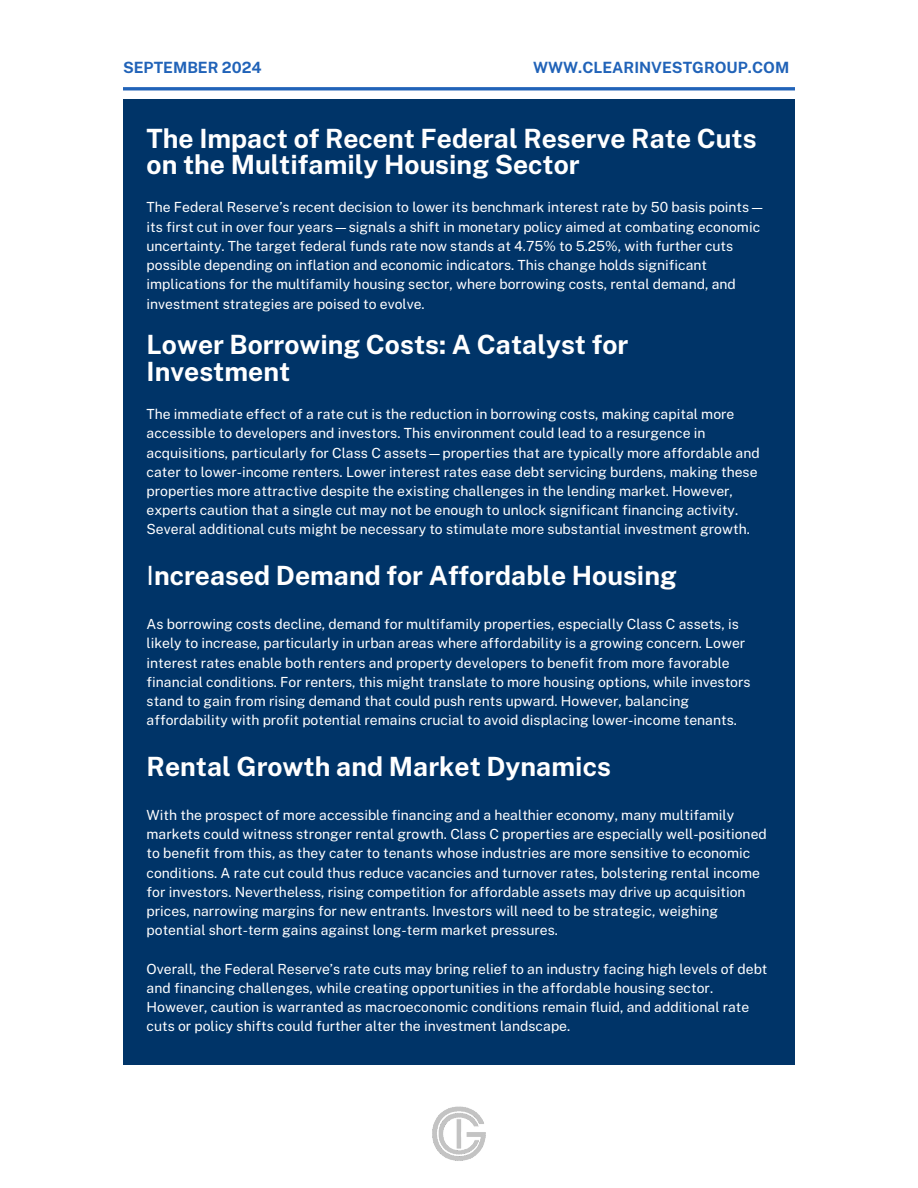
<style>
.page{position:relative;width:918px;height:1188px;background:#fff}
.page>*{position:absolute;margin:0;border:0;box-sizing:border-box;transform-origin:0 0}
.t1{font:700 26.55px/26.5px "Public Sans";color:#fff}
.t2{font:700 15.45px "Public Sans";color:#2163b8}
.t3{font:13.95px/19.2px "Public Sans";color:#fff}
.s1{font-weight:400}
</style>
<div class="page">
<hr style="left:123px;top:87px;width:672px;height:3px;background:#2163b8">
<div style="left:123px;top:99px;width:672px;height:966px;background:#003468"></div>
<img style="left:432px;top:1106px;width:54px;height:55px">
<p class="t2" style="left:123px;top:59px;width:140px">SEPTEMBER 2024</p>
<p class="t2" style="left:533px;top:59px;width:258px">WWW.CLEARINVESTGROUP.COM</p>
<h3 class="t1" style="left:147px;top:125px;width:612px">The Impact of Recent Federal Reserve Rate Cuts on the Multifamily Housing Sector</h3>
<h3 class="t3" style="left:147px;top:198px;width:620px">The Federal Reserve’s recent decision to lower its benchmark interest rate by 50 basis points— its first cut in over four years—signals a shift in monetary policy aimed at combating economic uncertainty. The target federal funds rate now stands at 4.75% to 5.25%, with further cuts possible depending on inflation and economic indicators. This change holds significant implications for the multifamily housing sector, where borrowing costs, rental demand, and investment strategies are poised to evolve.</h3>
<h1 class="t1" style="left:147px;top:331px;width:483px">Lower Borrowing Costs: A Catalyst for<br>Investment</h1>
<p class="t3" style="left:147px;top:405px;width:615px">The immediate effect of a rate cut is the reduction in borrowing costs, making capital more accessible to developers and investors. This environment could lead to a resurgence in acquisitions, particularly for Class C assets—properties that are typically more affordable and cater to lower-income renters. Lower interest rates ease debt servicing burdens, making these properties more attractive despite the existing challenges in the lending market. However, experts caution that a single cut may not be enough to unlock significant financing activity.<br>Several additional cuts might be necessary to stimulate more substantial investment growth.</p>
<h1 class="t1" style="left:147px;top:563px;width:532px"><span class="s1">I</span>ncreased Demand for Affordable Housing</h1>
<p class="t3" style="left:147px;top:615px;width:606px">As borrowing costs decline, demand for multifamily properties, especially Class C assets, is likely to increase, particularly in urban areas where affordability is a growing concern. Lower interest rates enable both renters and property developers to benefit from more favorable financial conditions. For renters, this might translate to more housing options, while investors stand to gain from rising demand that could push rents upward. However, balancing affordability with profit potential remains crucial to avoid displacing lower-income tenants.</p>
<h2 class="t1" style="left:147px;top:753px;width:466px">Rental Growth and Market Dynamics</h2>
<p class="t3" style="left:147px;top:805px;width:622px">With the prospect of more accessible financing and a healthier economy, many multifamily markets could witness stronger rental growth. Class C properties are especially well-positioned to benefit from this, as they cater to tenants whose industries are more sensitive to economic conditions. A rate cut could thus reduce vacancies and turnover rates, bolstering rental income for investors. Nevertheless, rising competition for affordable assets may drive up acquisition prices, narrowing margins for new entrants. Investors will need to be strategic, weighing potential short-term gains against long-term market pressures.</p>
<h1 class="t3" style="left:147px;top:959px;width:622px">Overall, the Federal Reserve’s rate cuts may bring relief to an industry facing high levels of debt and financing challenges, while creating opportunities in the affordable housing sector.<br>However, caution is warranted as macroeconomic conditions remain fluid, and additional rate cuts or policy shifts could further alter the investment landscape.</h1>
</div>
